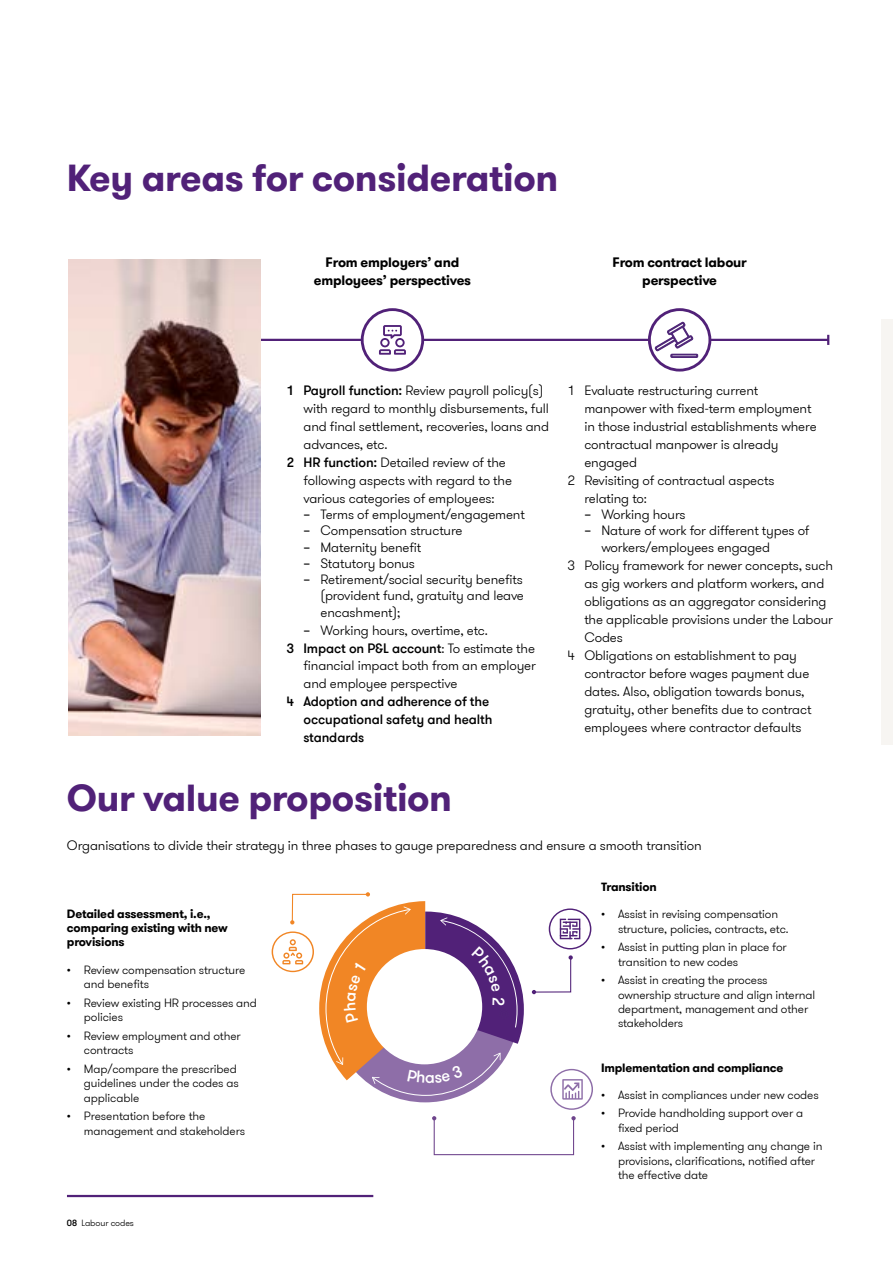
<style>
.page{position:relative;width:893px;height:1263px;background:#fff}
.page>*{position:absolute;margin:0;border:0;box-sizing:border-box;transform-origin:0 0}
.t1{font:700 37.5px "GT Walsheim Pro";letter-spacing:-.01em;color:#512178}
.t2{font:300 13.5px/16.2px "GT Walsheim Pro";letter-spacing:-.01em;color:#000;text-align:justify}
.t3{font:500 13.5px/18px "GT Walsheim Pro";letter-spacing:-.01em;color:#000}
.t4{font:700 13.5px/18px "GT Walsheim Pro";letter-spacing:-.015em;color:#000;text-align:center}
.t5{font:300 12px/14.4px "GT Walsheim Pro";letter-spacing:-.01em;color:#000}
.t6{font:700 12px/14.4px "GT Walsheim Pro";letter-spacing:-.015em;color:#000}
.t7{font:300 9px "GT Walsheim Pro";letter-spacing:-.01em;color:#000}
.s1{font-weight:500}
.s2{font-weight:400}
.s3{font-weight:300}
</style>
<div class="page">
<hr style="left:67px;top:1195px;width:306px;height:2px;background:#512178">
<hr style="left:247px;top:339px;width:581px;height:2px;background:#512178">
<svg style="left:827px;top:335px;width:2px;height:10px"></svg>
<div style="left:362px;top:310px;width:61px;height:60px;background:#fff;border-radius:50%"></div>
<div style="left:361px;top:308px;width:63px;height:64px;border:3px solid #512178;border-radius:50%"></div>
<svg style="left:649px;top:310px;width:61px;height:60px"></svg>
<div style="left:648px;top:308px;width:63px;height:64px;border:3px solid #512178;border-radius:50%"></div>
<img style="left:68px;top:260px;width:193px;height:475px">
<svg style="left:379px;top:325px;width:27px;height:30px"></svg>
<svg style="left:654px;top:321px;width:44px;height:37px"></svg>
<svg style="left:550px;top:1069px;width:43px;height:41px"></svg>
<svg style="left:532px;top:955px;width:41px;height:39px"></svg>
<div style="left:434px;top:1118px;width:140px;height:37px;border:1px solid #6e448c"></div>
<svg style="left:432px;top:1116px;width:4px;height:4px"></svg>
<svg style="left:571px;top:1116px;width:5px;height:4px"></svg>
<svg style="left:549px;top:908px;width:42px;height:41px"></svg>
<div style="left:882px;top:319px;width:11px;height:425px;background:#f7f5f2"></div>
<svg style="left:272px;top:892px;width:252px;height:210px"></svg>
<h1 class="t1" style="left:67px;top:153px;width:493px">Key areas for consideration</h1>
<p class="t4" style="left:314px;top:253px;width:159px">From employers’ and employees’ perspectives</p>
<p class="t4" style="left:612px;top:253px;width:136px">From contract labour perspective</p>
<p class="t2" style="left:286px;top:383px;width:258px"><span class="s1">1 Payroll function:</span> Review payroll policy(s)</p>
<p class="t2" style="left:303px;top:401px;width:247px">with regard to monthly disbursements, full</p>
<p class="t2" style="left:303px;top:419px;width:247px">and final settlement, recoveries, loans and</p>
<p class="t2" style="left:303px;top:437px;width:86px">advances, etc.</p>
<p class="t2" style="left:286px;top:455px;width:221px"><span class="s1">2 HR function:</span> Detailed review of the</p>
<p class="t2" style="left:303px;top:473px;width:210px">following aspects with regard to the</p>
<p class="t2" style="left:303px;top:491px;width:193px">various categories of employees:</p>
<p class="t2" style="left:303px;top:507px;width:223px"><span class="s2">–</span> Terms of employment/engagement</p>
<p class="t2" style="left:303px;top:523px;width:161px"><span class="s2">–</span> Compensation structure</p>
<p class="t2" style="left:303px;top:539px;width:119px"><span class="s2">–</span> Maternity benefit</p>
<p class="t2" style="left:303px;top:555px;width:113px"><span class="s2">–</span> Statutory bonus</p>
<p class="t2" style="left:320px;top:572px;width:205px;text-indent:-17px"><span class="s2">–</span> Retirement/social security benefits (provident fund, gratuity and leave encashment);</p>
<p class="t2" style="left:303px;top:622px;width:186px"><span class="s2">–</span> Working hours, overtime, etc.</p>
<p class="t3" style="left:286px;top:639px;width:250px">3 Impact on P&amp;L account<span class="s3">: To estimate the</span></p>
<p class="t2" style="left:303px;top:658px;width:234px">financial impact both from an employer</p>
<p class="t2" style="left:303px;top:676px;width:155px">and employee perspective</p>
<p class="t3" style="left:303px;top:693px;width:190px;text-indent:-17px">4 Adoption and adherence of the occupational safety and health standards</p>
<h1 class="t1" style="left:67px;top:773px;width:387px">Our value proposition</h1>
<p class="t2" style="left:567px;top:383px;width:192px">1 Evaluate restructuring current</p>
<p class="t2" style="left:584px;top:401px;width:229px">manpower with fixed-term employment</p>
<p class="t2" style="left:584px;top:419px;width:234px">in those industrial establishments where</p>
<p class="t2" style="left:584px;top:437px;width:196px">contractual manpower is already</p>
<p class="t2" style="left:584px;top:455px;width:54px">engaged</p>
<p class="t2" style="left:567px;top:473px;width:209px">2 Revisiting of contractual aspects</p>
<p class="t2" style="left:584px;top:490px;width:64px">relating to:</p>
<p class="t2" style="left:584px;top:507px;width:103px"><span class="s2">–</span> Working hours</p>
<p class="t2" style="left:601px;top:523px;width:210px;text-indent:-17px"><span class="s2">–</span> Nature of work for different types of workers/employees engaged</p>
<p class="t2" style="left:567px;top:557px;width:267px">3 Policy framework for newer concepts, such</p>
<p class="t2" style="left:584px;top:575px;width:241px">as gig workers and platform workers, and</p>
<p class="t2" style="left:584px;top:593px;width:244px">obligations as an aggregator considering</p>
<p class="t2" style="left:584px;top:611px;width:250px">the applicable provisions under the Labour</p>
<p class="t2" style="left:584px;top:629px;width:40px">Codes</p>
<p class="t2" style="left:567px;top:647px;width:231px">4 Obligations on establishment to pay</p>
<p class="t2" style="left:584px;top:665px;width:227px">contractor before wages payment due</p>
<p class="t2" style="left:584px;top:683px;width:222px">dates. Also, obligation towards bonus,</p>
<p class="t2" style="left:584px;top:701px;width:229px">gratuity, other benefits due to contract</p>
<p class="t2" style="left:584px;top:719px;width:219px">employees where contractor defaults</p>
<p class="t2" style="left:67px;top:838px;width:636px">Organisations to divide their strategy in three phases to gauge preparedness and ensure a smooth transition</p>
<p class="t6" style="left:67px;top:906px;width:162px">Detailed assessment, i.e., comparing existing with new provisions</p>
<p class="t5" style="left:84px;top:962px;width:163px;text-indent:-17px">• Review compensation structure and benefits</p>
<p class="t5" style="left:84px;top:995px;width:175px;text-indent:-17px">• Review existing HR processes and policies</p>
<p class="t5" style="left:84px;top:1028px;width:158px;text-indent:-17px">• Review employment and other contracts</p>
<p class="t5" style="left:84px;top:1062px;width:156px;text-indent:-17px">• Map/compare the prescribed guidelines under the codes as applicable</p>
<p class="t5" style="left:84px;top:1109px;width:163px;text-indent:-17px">• Presentation before the management and stakeholders</p>
<p class="t7" style="left:67px;top:1217px;width:69px"><span class="s1">08</span> Labour codes</p>
<p class="t6" style="left:601px;top:880px;width:57px">Transition</p>
<p class="t5" style="left:618px;top:907px;width:172px;text-indent:-17px">• Assist in revising compensation structure, policies, contracts, etc.</p>
<p class="t5" style="left:618px;top:940px;width:170px;text-indent:-17px">• Assist in putting plan in place for transition to new codes</p>
<p class="t5" style="left:618px;top:973px;width:199px;text-indent:-17px">• Assist in creating the process ownership structure and align internal department, management and other stakeholders</p>
<p class="t6" style="left:601px;top:1060px;width:184px">Implementation and compliance</p>
<p class="t5" style="left:601px;top:1087px;width:219px">• Assist in compliances under new codes</p>
<p class="t5" style="left:618px;top:1106px;width:187px;text-indent:-17px">• Provide handholding support over a fixed period</p>
<p class="t5" style="left:618px;top:1139px;width:206px;text-indent:-17px">• Assist with implementing any change in provisions, clarifications, notified after the effective date</p>
</div>
